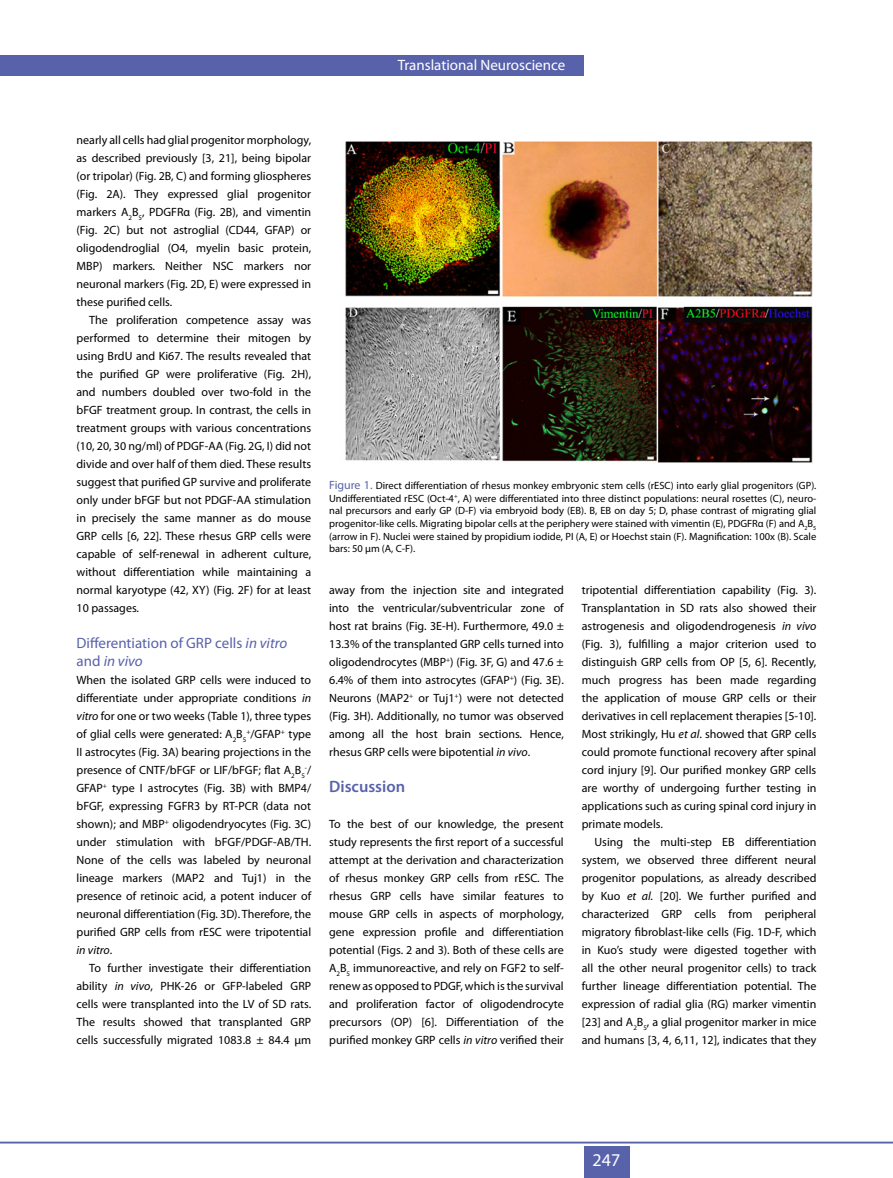
<style>
.page{position:relative;width:893px;height:1178px;background:#fff}
.page>*{position:absolute;margin:0;border:0;box-sizing:border-box;transform-origin:0 0}
.t1{font:18px "Myriad Pro";color:#fff}
.t2{font:600 16.5px "Myriad Pro";color:#5862aa}
.t3{font:15px/18px "Myriad Pro";color:#5862aa}
.t4{font:15px "Myriad Pro";color:#fff}
.t5{font:12px/18px "Myriad Pro";color:#000;text-align:justify}
.t6{font:10.5px/12.6px "Myriad Pro";color:#000;text-align:justify}
.t7{font:6.9px "Myriad Pro";color:#000}
.s1{font-style:italic}
.s2{font-size:12px}
.s3{font-size:12px;color:#5862aa}
</style>
<div class="page">
<div style="left:584px;top:1146px;width:45px;height:32px;background:#5862aa"></div>
<hr style="left:0;top:1142px;width:893px;height:1px;background:#5862aa">
<img style="left:345px;top:141px;width:468px;height:322px">
<div style="left:0;top:55px;width:584px;height:21px;background:#5862aa"></div>
<p class="t4" style="left:398px;top:56px;width:169px">Translational Neuroscience</p>
<p class="t5" style="left:77px;top:131px;width:236px">nearly all cells had glial progenitor morphology, as described previously [3, 21], being bipolar (or tripolar) (Fig. 2B, C) and forming gliospheres (Fig. 2A). They expressed glial progenitor markers A<sub>2</sub>B<sub>5</sub>, PDGFRα (Fig. 2B), and vimentin (Fig. 2C) but not astroglial (CD44, GFAP) or oligodendroglial (O4, myelin basic protein, MBP) markers. Neither NSC markers nor neuronal markers (Fig. 2D, E) were expressed in these purified cells.</p>
<p class="t5" style="left:77px;top:311px;width:236px;text-indent:13px">The proliferation competence assay was performed to determine their mitogen by using BrdU and Ki67. The results revealed that the purified GP were proliferative (Fig. 2H), and numbers doubled over two-fold in the bFGF treatment group. In contrast, the cells in treatment groups with various concentrations (10, 20, 30 ng/ml) of PDGF-AA (Fig. 2G, I) did not divide and over half of them died. These results suggest that purified GP survive and proliferate only under bFGF but not PDGF-AA stimulation in precisely the same manner as do mouse GRP cells [6, 22]. These rhesus GRP cells were capable of self-renewal in adherent culture, without differentiation while maintaining a normal karyotype (42, XY) (Fig. 2F) for at least 10 passages.</p>
<p class="t3" style="left:77px;top:634px;width:212px">Differentiation of GRP cells <span class="s1">in vitro </span>and <span class="s1">in vivo</span></p>
<p class="t5" style="left:77px;top:671px;width:236px">When the isolated GRP cells were induced to differentiate under appropriate conditions <span class="s1">in vitro</span> for one or two weeks (Table 1), three types of glial cells were generated: A<sub>2</sub>B<sub>5</sub><sup>+</sup>/GFAP<sup>+</sup> type II astrocytes (Fig. 3A) bearing projections in the presence of CNTF/bFGF or LIF/bFGF; flat A<sub>2</sub>B<sub>5</sub></p>
<p class="t7" style="left:305px;top:763px;width:8px">-<span class="s2">/</span></p>
<p class="t5" style="left:77px;top:779px;width:236px">GFAP<sup>+</sup> type I astrocytes (Fig. 3B) with BMP4/ bFGF, expressing FGFR3 by RT-PCR (data not shown); and MBP<sup>+</sup> oligodendryocytes (Fig. 3C) under stimulation with bFGF/PDGF-AB/TH.<br>None of the cells was labeled by neuronal lineage markers (MAP2 and Tuj1) in the presence of retinoic acid, a potent inducer of neuronal differentiation (Fig. 3D). Therefore, the purified GRP cells from rESC were tripotential <span class="s1">in vitro</span>.</p>
<p class="t5" style="left:77px;top:959px;width:236px;text-indent:13px">To further investigate their differentiation ability <span class="s1">in vivo</span>, PHK-26 or GFP-labeled GRP cells were transplanted into the LV of SD rats.<br>The results showed that transplanted GRP cells successfully migrated 1083.8 ± 84.4 μm</p>
<p class="t6" style="left:329px;top:479px;width:489px"><span class="s3">Figure 1.</span> Direct differentiation of rhesus monkey embryonic stem cells (rESC) into early glial progenitors (GP).<br>Undifferentiated rESC (Oct-4<sup>+</sup>, A) were differentiated into three distinct populations: neural rosettes (C), neuro&shy;nal precursors and early GP (D-F) via embryoid body (EB). B, EB on day 5; D, phase contrast of migrating glial progenitor-like cells. Migrating bipolar cells at the periphery were stained with vimentin (E), PDGFRα (F) and A<sub>2</sub>B<sub>5 </sub>(arrow in F). Nuclei were stained by propidium iodide, PI (A, E) or Hoechst stain (F). Magnification: 100x (B). Scale bars: 50 μm (A, C-F).</p>
<p class="t5" style="left:329px;top:581px;width:236px">away from the injection site and integrated into the ventricular/subventricular zone of host rat brains (Fig. 3E-H). Furthermore, 49.0 ± 13.3% of the transplanted GRP cells turned into oligodendrocytes (MBP<sup>+</sup>) (Fig. 3F, G) and 47.6 ± 6.4% of them into astrocytes (GFAP<sup>+</sup>) (Fig. 3E).<br>Neurons (MAP2<sup>+</sup> or Tuj1<sup>+</sup>) were not detected (Fig. 3H). Additionally, no tumor was observed among all the host brain sections. Hence, rhesus GRP cells were bipotential <span class="s1">in vivo</span>.</p>
<h2 class="t2" style="left:329px;top:776px;width:77px">Discussion</h2>
<p class="t5" style="left:329px;top:815px;width:236px">To the best of our knowledge, the present study represents the first report of a successful attempt at the derivation and characterization of rhesus monkey GRP cells from rESC. The rhesus GRP cells have similar features to mouse GRP cells in aspects of morphology, gene expression profile and differentiation potential (Figs. 2 and 3). Both of these cells are A<sub>2</sub>B<sub>5</sub> immunoreactive, and rely on FGF2 to self&shy;renew as opposed to PDGF, which is the survival and proliferation factor of oligodendrocyte precursors (OP) [6]. Differentiation of the purified monkey GRP cells <span class="s1">in vitro</span> verified their</p>
<p class="t5" style="left:582px;top:581px;width:236px">tripotential differentiation capability (Fig. 3).<br>Transplantation in SD rats also showed their astrogenesis and oligodendrogenesis <span class="s1">in vivo </span>(Fig. 3), fulfilling a major criterion used to distinguish GRP cells from OP [5, 6]. Recently, much progress has been made regarding the application of mouse GRP cells or their derivatives in cell replacement therapies [5-10].<br>Most strikingly, Hu <span class="s1">et al</span>. showed that GRP cells could promote functional recovery after spinal cord injury [9]. Our purified monkey GRP cells are worthy of undergoing further testing in applications such as curing spinal cord injury in primate models.</p>
<p class="t5" style="left:582px;top:833px;width:236px;text-indent:13px">Using the multi-step EB differentiation system, we observed three different neural progenitor populations, as already described by Kuo <span class="s1">et al.</span> [20]. We further purified and characterized GRP cells from peripheral migratory fibroblast-like cells (Fig. 1D-F, which in Kuo’s study were digested together with all the other neural progenitor cells) to track further lineage differentiation potential. The expression of radial glia (RG) marker vimentin [23] and A<sub>2</sub>B<sub>5</sub>, a glial progenitor marker in mice and humans [3, 4, 6,11, 12], indicates that they</p>
<h1 class="t1" style="left:593px;top:1148px;width:29px">247</h1>
</div>
